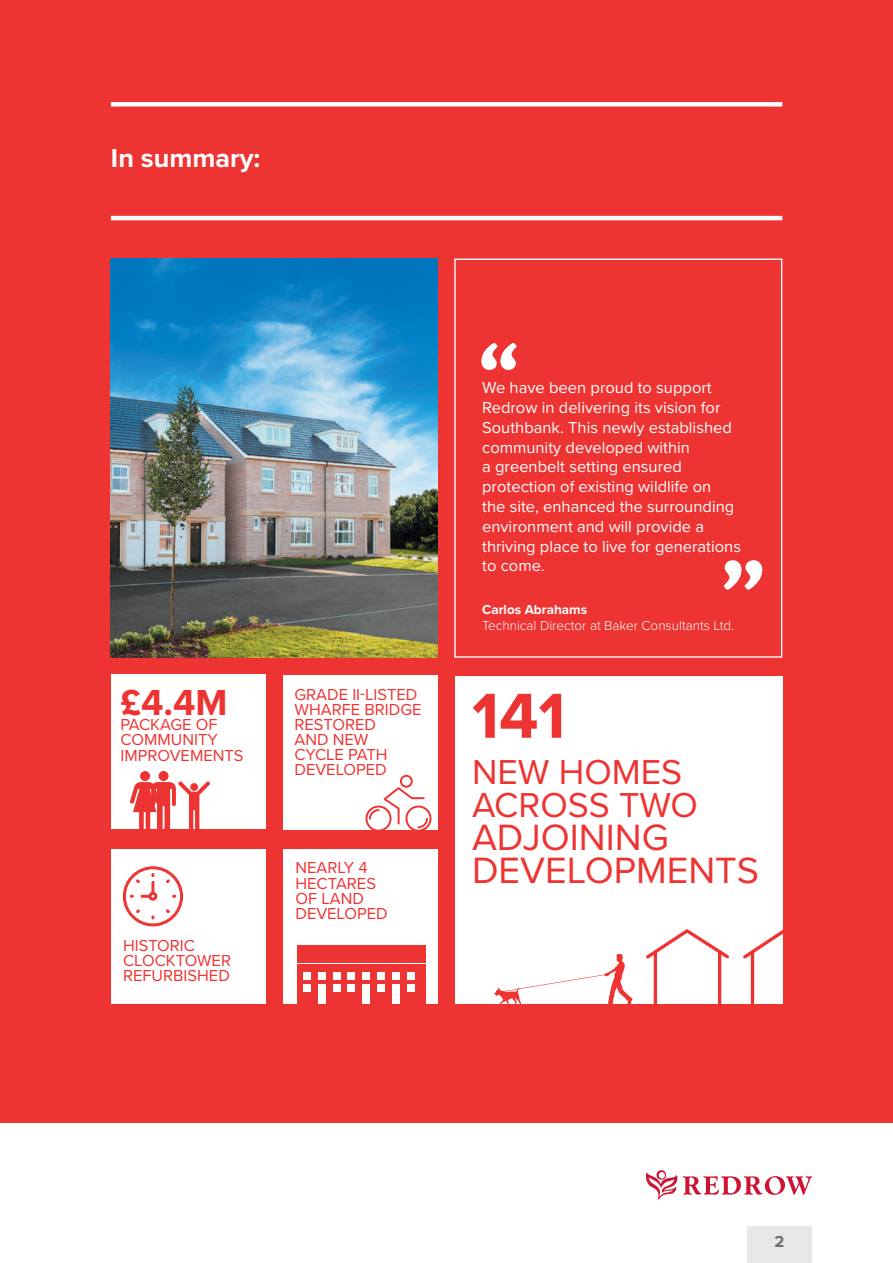
<style>
.page{position:relative;width:893px;height:1263px;background:#fff}
.page>*{position:absolute;margin:0;border:0;box-sizing:border-box;transform-origin:0 0}
.t1{font:700 65.85px "Proxima Nova";color:#ee3432}
.t2{font:37.95px/33px "Proxima Nova";color:#ee3432}
.t3{font:700 37.5px "Proxima Nova";color:#ee3432}
.t4{font:35.85px/33px "Proxima Nova";color:#ee3432}
.t5{font:700 27px "Proxima Nova";color:#fff}
.t6{font:16.5px/19.8px "Proxima Nova";color:#fff}
.t7{font:16.5px/15.1px "Proxima Nova";color:#ee3432}
.t8{font:700 16.5px "Proxima Nova";color:#6c6d70}
.t9{font:300 13.5px "Proxima Nova";color:#fff}
.t10{font:700 13.5px "Proxima Nova";color:#fff}
</style>
<div class="page">
<svg style="left:646px;top:1170px;width:166px;height:29px"></svg>
<div style="left:747px;top:1226px;width:65px;height:37px;background:#e6e7e9"></div>
<div style="left:0;top:0;width:893px;height:1123px;background:#ee3432"></div>
<div style="left:111px;top:102px;width:671px;height:5px;background:#fff"></div>
<hr style="left:111px;top:216px;width:671px;height:4px;background:#fff">
<div style="left:455px;top:676px;width:327px;height:327px;background:#fff"></div>
<div style="left:454px;top:259px;width:328px;height:399px;border:1px solid #fff"></div>
<img style="left:111px;top:259px;width:327px;height:398px">
<svg style="left:481px;top:343px;width:36px;height:27px"></svg>
<svg style="left:724px;top:560px;width:38px;height:30px"></svg>
<div style="left:283px;top:849px;width:155px;height:154px;background:#fff"></div>
<div style="left:297px;top:945px;width:128px;height:18px;background:#ee3432"></div>
<div style="left:297px;top:964px;width:128px;height:39px;background:#ee3432"></div>
<div style="left:304px;top:972px;width:7px;height:7px;background:#fff"></div>
<div style="left:348px;top:972px;width:7px;height:7px;background:#fff"></div>
<div style="left:377px;top:972px;width:8px;height:7px;background:#fff"></div>
<div style="left:318px;top:972px;width:7px;height:7px;background:#fff"></div>
<div style="left:362px;top:972px;width:8px;height:7px;background:#fff"></div>
<div style="left:392px;top:972px;width:7px;height:7px;background:#fff"></div>
<div style="left:333px;top:972px;width:7px;height:7px;background:#fff"></div>
<div style="left:407px;top:972px;width:7px;height:7px;background:#fff"></div>
<div style="left:304px;top:984px;width:7px;height:7px;background:#fff"></div>
<div style="left:348px;top:984px;width:7px;height:7px;background:#fff"></div>
<div style="left:377px;top:984px;width:8px;height:7px;background:#fff"></div>
<div style="left:318px;top:984px;width:7px;height:19px;background:#fff"></div>
<div style="left:362px;top:984px;width:8px;height:19px;background:#fff"></div>
<div style="left:392px;top:984px;width:7px;height:19px;background:#fff"></div>
<div style="left:333px;top:984px;width:7px;height:7px;background:#fff"></div>
<div style="left:407px;top:984px;width:7px;height:7px;background:#fff"></div>
<div style="left:111px;top:849px;width:155px;height:154px;background:#fff"></div>
<svg style="left:123px;top:866px;width:60px;height:60px"></svg>
<div style="left:283px;top:675px;width:155px;height:155px;background:#fff"></div>
<div style="left:365px;top:805px;width:26px;height:26px;border:2px solid #ee3432;border-radius:50%"></div>
<svg style="left:368px;top:774px;width:64px;height:57px"></svg>
<svg style="left:604px;top:954px;width:29px;height:50px"></svg>
<svg style="left:502px;top:974px;width:105px;height:17px"></svg>
<svg style="left:494px;top:987px;width:27px;height:17px"></svg>
<svg style="left:643px;top:929px;width:89px;height:75px"></svg>
<svg style="left:740px;top:927px;width:43px;height:77px"></svg>
<div style="left:111px;top:674px;width:155px;height:155px;background:#fff"></div>
<svg style="left:130px;top:771px;width:80px;height:58px"></svg>
<p class="t5" style="left:111px;top:138px;width:151px">In summary:</p>
<p class="t3" style="left:120px;top:675px;width:109px">£4.4M</p>
<p class="t7" style="left:120px;top:716px;width:125px">PACKAGE OF<br>COMMUNITY<br>IMPROVEMENTS</p>
<p class="t7" style="left:123px;top:937px;width:109px">HISTORIC<br>CLOCKTOWER<br>REFURBISHED</p>
<p class="t7" style="left:294px;top:686px;width:129px">GRADE II-LISTED<br>WHARFE BRIDGE<br>RESTORED<br>AND NEW<br>CYCLE PATH<br>DEVELOPED</p>
<p class="t7" style="left:295px;top:860px;width:94px">NEARLY 4<br>HECTARES<br>OF LAND<br>DEVELOPED</p>
<p class="t6" style="left:482px;top:377px;width:260px">We have been proud to support<br>Redrow in delivering its vision for<br>Southbank. This newly established community developed within<br>a greenbelt setting ensured protection of existing wildlife on<br>the site, enhanced the surrounding environment and will provide a thriving place to live for generations to come.</p>
<p class="t10" style="left:482px;top:599px;width:106px">Carlos Abrahams</p>
<p class="t9" style="left:482px;top:616px;width:254px">Technical Director at Baker Consultants Ltd.</p>
<p class="t1" style="left:472px;top:667px;width:95px">141</p>
<p class="t4" style="left:472px;top:754px;width:227px">NEW HOMES<br>ACROSS TWO</p>
<p class="t2" style="left:472px;top:819px;width:289px">ADJOINING<br>DEVELOPMENTS</p>
<p class="t8" style="left:775px;top:1229px;width:11px">2</p>
</div>
